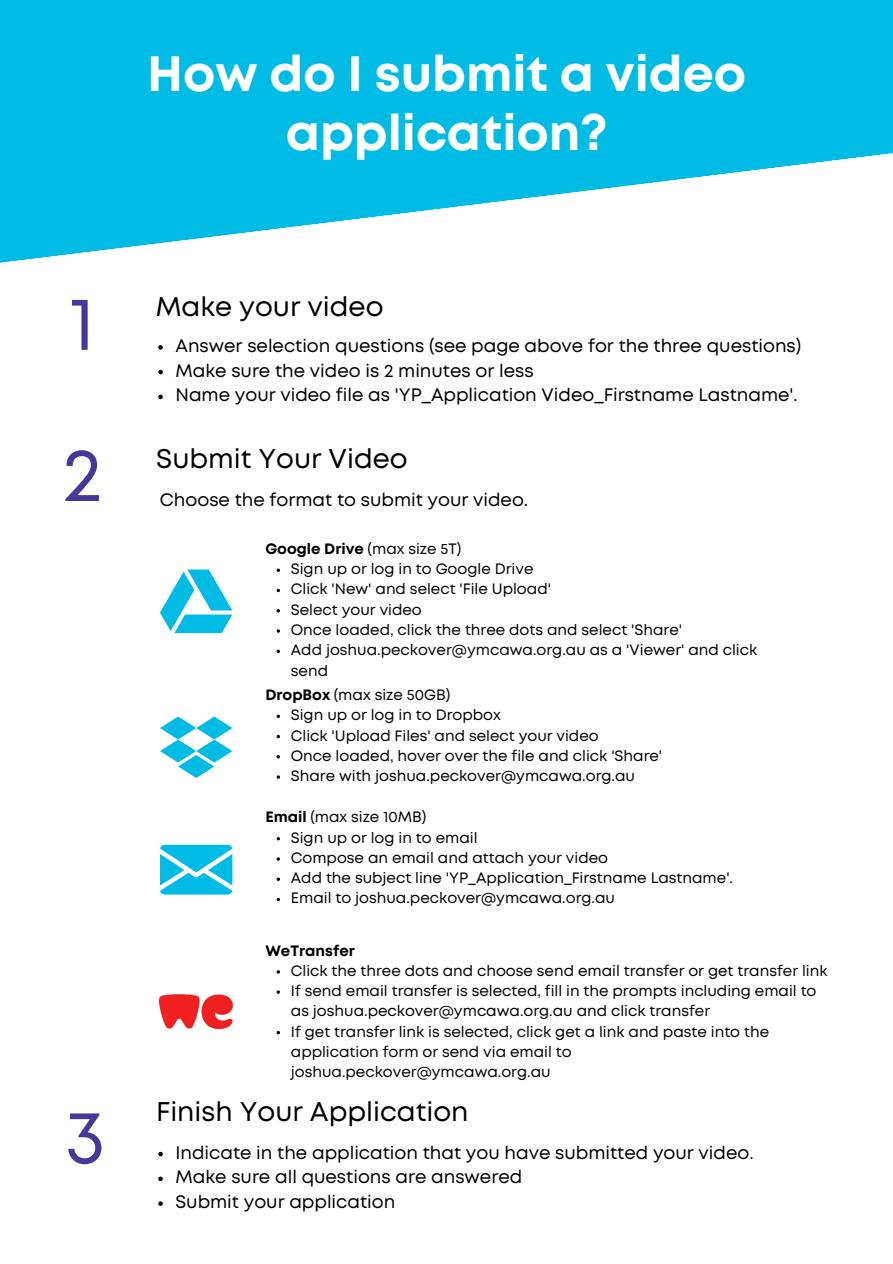
<style>
.page{position:relative;width:893px;height:1264px;background:#fff}
.page>*{position:absolute;margin:0;border:0;box-sizing:border-box;transform-origin:0 0}
.t1{font:75px/151.2px "Mont";color:#483698}
.t2{font:700 49.5px/58.5px "Mont";color:#fff;text-align:center}
.t3{font:27px "Mont";color:#000}
.t4{font:18px/24.8px "Mont";color:#000}
.t5{font:15px/20.2px "Mont";color:#000}
.t6{font:700 15px "Mont";color:#000}
.s1{font-weight:700}
</style>
<div class="page">
<svg style="left:0;top:0;width:892px;height:263px;fill:#00bce4"></svg>
<svg style="left:160px;top:569px;width:72px;height:64px"></svg>
<svg style="left:160px;top:716px;width:72px;height:62px"></svg>
<svg style="left:160px;top:844px;width:72px;height:50px"></svg>
<img style="left:160px;top:994px;width:72px;height:36px">
<svg style="left:158px;top:345px;width:5px;height:4px"></svg>
<svg style="left:158px;top:370px;width:5px;height:4px"></svg>
<svg style="left:158px;top:394px;width:5px;height:5px"></svg>
<svg style="left:158px;top:1151px;width:5px;height:5px"></svg>
<svg style="left:158px;top:1176px;width:5px;height:5px"></svg>
<svg style="left:158px;top:1201px;width:5px;height:4px"></svg>
<svg style="left:276px;top:568px;width:4px;height:4px"></svg>
<svg style="left:276px;top:589px;width:4px;height:3px"></svg>
<svg style="left:276px;top:649px;width:4px;height:4px"></svg>
<svg style="left:276px;top:714px;width:4px;height:4px"></svg>
<svg style="left:276px;top:735px;width:4px;height:3px"></svg>
<svg style="left:276px;top:877px;width:4px;height:4px"></svg>
<svg style="left:276px;top:897px;width:4px;height:4px"></svg>
<svg style="left:276px;top:1031px;width:4px;height:3px"></svg>
<h2 class="t2" style="left:147px;top:48px;width:600px">How do I submit a video application?</h2>
<h1 class="t1" style="left:63px;top:253px;width:41px">1<br>2</h1>
<h1 class="t1" style="left:65px;top:1067px;width:42px">3</h1>
<h3 class="t3" style="left:156px;top:296px;width:229px">Make your video</h3>
<p class="t4" style="left:175px;top:334px;width:627px">Answer selection questions (see page above for the three questions)<br>Make sure the video is 2 minutes or less<br>Name your video file as 'YP_Application Video_Firstname Lastname'.</p>
<h3 class="t3" style="left:156px;top:448px;width:253px">Submit Your Video</h3>
<p class="t4" style="left:160px;top:489px;width:369px">Choose the format to submit your video.</p>
<p class="t5" style="left:291px;top:539px;width:468px;text-indent:-25px"><span class="s1">Google Drive</span> (max size 5T)<br>Sign up or log in to Google Drive<br>Click 'New' and select 'File Upload'<br>Select your video<br>Once loaded, click the three dots and select 'Share'<br>Add joshua.peckover@ymcawa.org.au as a 'Viewer' and click send</p>
<p class="t5" style="left:291px;top:685px;width:373px;text-indent:-25px"><span class="s1">DropBox</span> (max size 50GB)<br>Sign up or log in to Dropbox<br>Click 'Upload Files' and select your video<br>Once loaded, hover over the file and click 'Share' Share with joshua.peckover@ymcawa.org.au</p>
<p class="t5" style="left:291px;top:808px;width:444px;text-indent:-25px"><span class="s1">Email</span> (max size 10MB)<br>Sign up or log in to email<br>Compose an email and attach your video<br>Add the subject line 'YP_Application_Firstname Lastname'.<br>Email to joshua.peckover@ymcawa.org.au</p>
<p class="t6" style="left:265px;top:944px;width:91px">WeTransfer</p>
<p class="t5" style="left:291px;top:961px;width:538px">Click the three dots and choose send email transfer or get transfer link If send email transfer is selected, fill in the prompts including email to as joshua.peckover@ymcawa.org.au and click transfer<br>If get transfer link is selected, click get a link and paste into the application form or send via email to joshua.peckover@ymcawa.org.au</p>
<h3 class="t3" style="left:156px;top:1101px;width:314px">Finish Your Application</h3>
<p class="t4" style="left:175px;top:1141px;width:579px">Indicate in the application that you have submitted your video.<br>Make sure all questions are answered<br>Submit your application</p>
</div>
